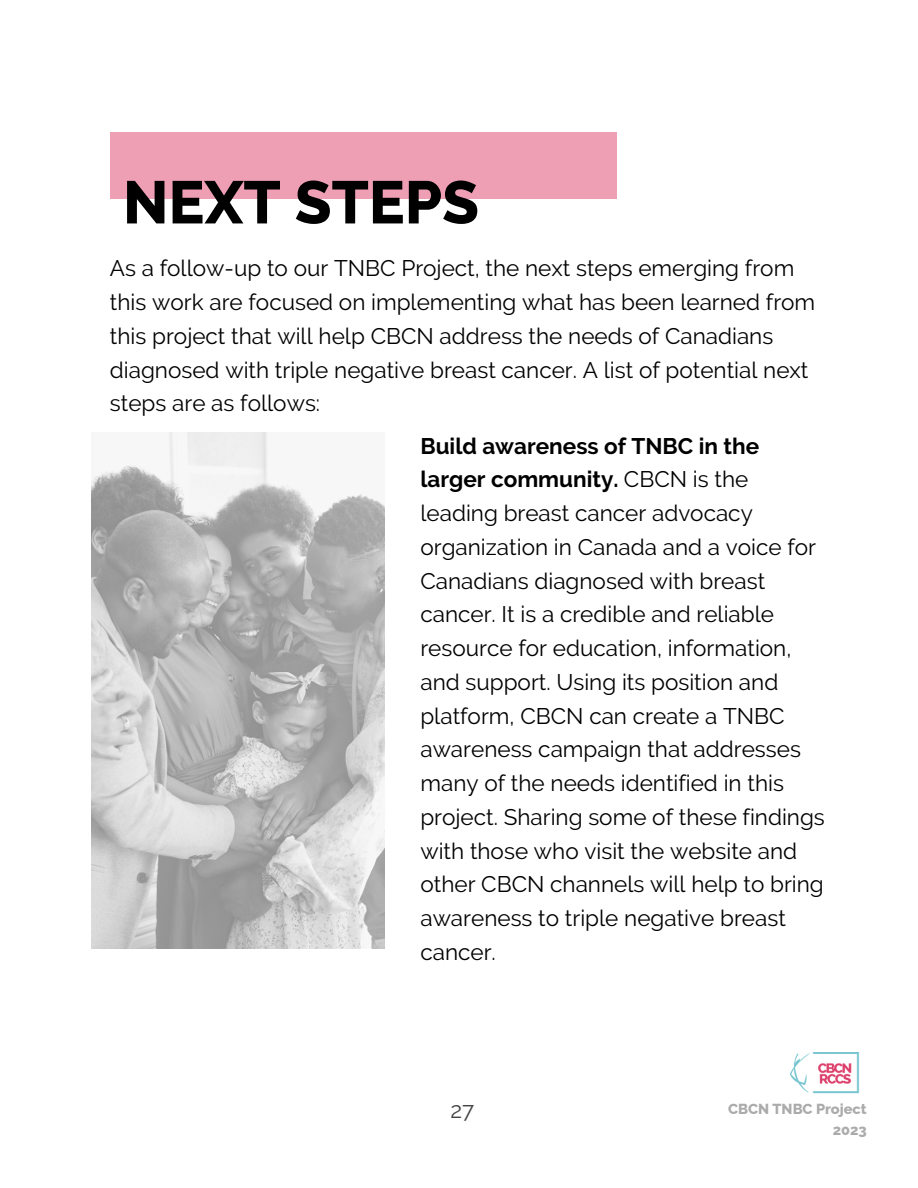
<style>
.page{position:relative;width:918px;height:1188px;background:#fff}
.page>*{position:absolute;margin:0;border:0;box-sizing:border-box;transform-origin:0 0}
.t1{font:800 60px "Raleway";color:#000}
.t2{font:22.5px/33.8px "Raleway";color:#000}
.t3{font:22.5px "Raleway";color:#454545}
.t4{font:800 14.55px "Raleway";color:#ababab}
.s1{font-weight:700}
</style>
<div class="page">
<div style="left:110px;top:132px;width:506px;height:66px;background:#ee9fb4"></div>
<img style="left:92px;top:432px;width:292px;height:516px">
<img style="left:791px;top:1053px;width:69px;height:41px">
<p class="t1" style="left:123px;top:167px;width:358px">NEXT STEPS</p>
<p class="t2" style="left:110px;top:252px;width:707px">As a follow-up to our TNBC Project, the next steps emerging from this work are focused on implementing what has been learned from this project that will help CBCN address the needs of Canadians diagnosed with triple negative breast cancer. A list of potential next steps are as follows:</p>
<p class="t2" style="left:420px;top:429px;width:406px"><span class="s1">Build awareness of TNBC in the larger community.</span> CBCN is the leading breast cancer advocacy organization in Canada and a voice for Canadians diagnosed with breast cancer. It is a credible and reliable resource for education, information, and support. Using its position and platform, CBCN can create a TNBC awareness campaign that addresses many of the needs identified in this project. Sharing some of these findings with those who visit the website and other CBCN channels will help to bring awareness to triple negative breast cancer.</p>
<p class="t3" style="left:450px;top:1096px;width:25px">27</p>
<p class="t4" style="left:728px;top:1101px;width:140px">CBCN TNBC Project</p>
<p class="t4" style="left:833px;top:1121px;width:36px">2023</p>
</div>
